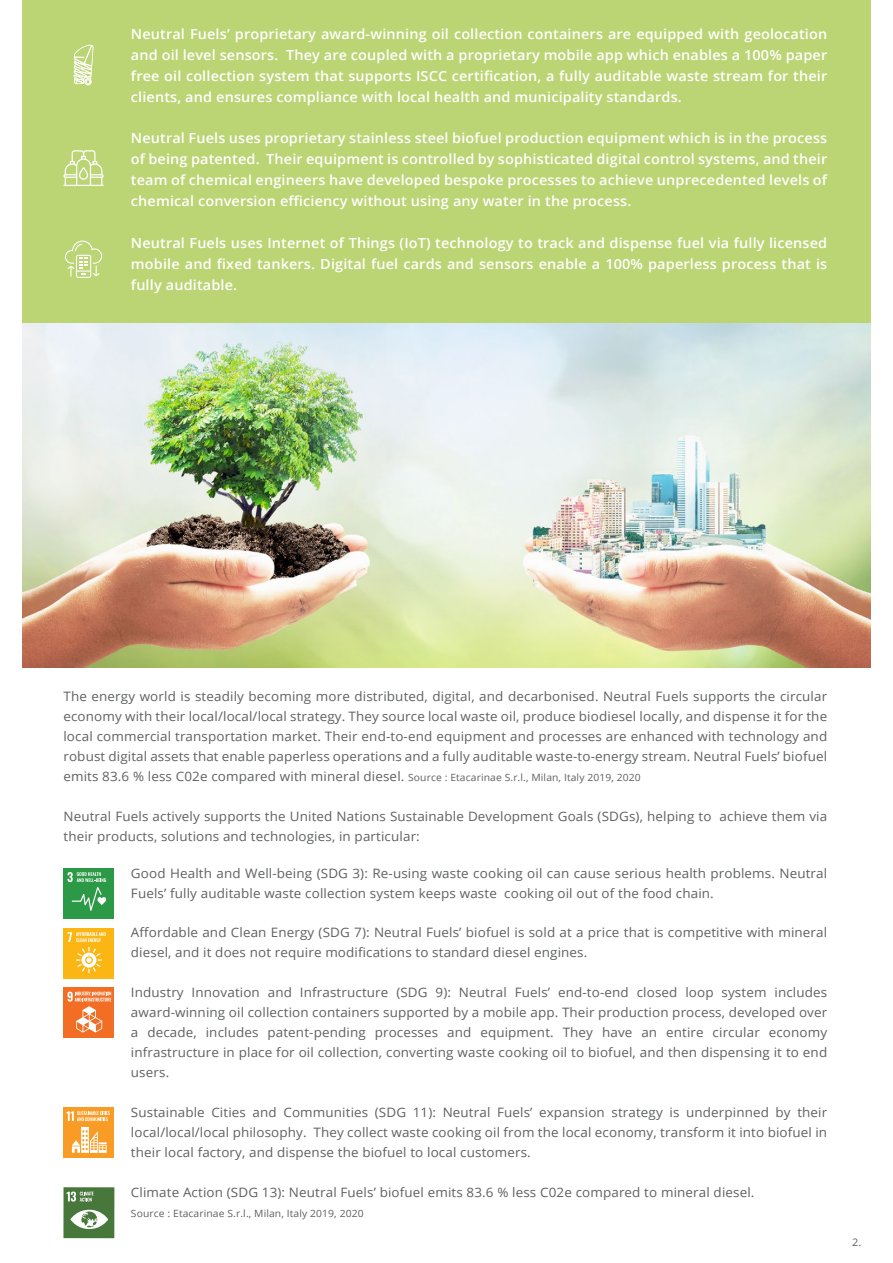
<style>
.page{position:relative;width:893px;height:1263px;background:#fff}
.page>*{position:absolute;margin:0;border:0;box-sizing:border-box;transform-origin:0 0}
.t1{font:600 13.95px/21px "Open Sans";letter-spacing:.01em;color:#fff;text-align:justify;scale:1.04 1}
.t2{font:12.9px/20px "Open Sans";letter-spacing:.01em;color:#5f6161;text-align:justify;scale:1.04 1}
.t3{font:10.5px "Open Sans";color:#5f6161;scale:1.04 1}
.t4{font:10.05px "Open Sans";letter-spacing:.01em;color:#5f6161;scale:1.04 1}
.s1{font-size:10.05px}
</style>
<div class="page">
<img style="left:22px;top:322px;width:849px;height:345px">
<div style="left:22px;top:0;width:849px;height:322px;background:#bbd474"></div>
<svg style="left:65px;top:241px;width:37px;height:37px"></svg>
<svg style="left:74px;top:45px;width:19px;height:40px"></svg>
<svg style="left:63px;top:150px;width:41px;height:36px"></svg>
<div style="left:63px;top:987px;width:51px;height:51px;background:#f26e24"></div>
<svg style="left:67px;top:992px;width:44px;height:40px"></svg>
<div style="left:63px;top:928px;width:51px;height:51px;background:#fcb614"></div>
<svg style="left:68px;top:932px;width:38px;height:41px"></svg>
<div style="left:63px;top:1107px;width:51px;height:51px;background:#f89c25"></div>
<svg style="left:66px;top:1111px;width:44px;height:10px"></svg>
<svg style="left:72px;top:1127px;width:35px;height:26px"></svg>
<div style="left:63px;top:868px;width:51px;height:51px;background:#2c9947"></div>
<svg style="left:67px;top:872px;width:39px;height:39px"></svg>
<div style="left:63px;top:1187px;width:51px;height:51px;background:#48773c"></div>
<svg style="left:67px;top:1191px;width:27px;height:10px"></svg>
<svg style="left:70px;top:1210px;width:38px;height:19px"></svg>
<p class="t1" style="left:131px;top:23px;width:671px">Neutral Fuels’ proprietary award-winning oil collection containers are equipped with geolocation and oil level sensors. They are coupled with a proprietary mobile app which enables a 100% paper free oil collection system that supports ISCC certification, a fully auditable waste stream for their clients, and ensures compliance with local health and municipality standards.</p>
<p class="t1" style="left:131px;top:128px;width:671px">Neutral Fuels uses proprietary stainless steel biofuel production equipment which is in the process of being patented. Their equipment is controlled by sophisticated digital control systems, and their team of chemical engineers have developed bespoke processes to achieve unprecedented levels of chemical conversion efficiency without using any water in the process.</p>
<p class="t1" style="left:131px;top:232px;width:671px">Neutral Fuels uses Internet of Things (IoT) technology to track and dispense fuel via fully licensed mobile and fixed tankers. Digital fuel cards and sensors enable a 100% paperless process that is fully auditable.</p>
<p class="t2" style="left:63px;top:686px;width:736px">The energy world is steadily becoming more distributed, digital, and decarbonised. Neutral Fuels supports the circular economy with their local/local/local strategy. They source local waste oil, produce biodiesel locally, and dispense it for the local commercial transportation market. Their end-to-end equipment and processes are enhanced with technology and robust digital assets that enable paperless operations and a fully auditable waste-to-energy stream. Neutral Fuels’ biofuel emits 83.6 % less C02e compared with mineral diesel. <span class="s1">Source : Etacarinae S.r.l., Milan, Italy 2019, 2020</span></p>
<p class="t2" style="left:63px;top:806px;width:736px">Neutral Fuels actively supports the United Nations Sustainable Development Goals (SDGs), helping to achieve them via their products, solutions and technologies, in particular:</p>
<p class="t2" style="left:131px;top:863px;width:671px">Good Health and Well-being (SDG 3): Re-using waste cooking oil can cause serious health problems. Neutral<br>Fuels’ fully auditable waste collection system keeps waste cooking oil out of the food chain.</p>
<p class="t2" style="left:131px;top:922px;width:671px">Affordable and Clean Energy (SDG 7): Neutral Fuels’ biofuel is sold at a price that is competitive with mineral diesel, and it does not require modifications to standard diesel engines.</p>
<p class="t2" style="left:131px;top:982px;width:671px">Industry Innovation and Infrastructure (SDG 9): Neutral Fuels’ end-to-end closed loop system includes award-winning oil collection containers supported by a mobile app. Their production process, developed over a decade, includes patent-pending processes and equipment. They have an entire circular economy infrastructure in place for oil collection, converting waste cooking oil to biofuel, and then dispensing it to end users.</p>
<p class="t2" style="left:131px;top:1102px;width:671px">Sustainable Cities and Communities (SDG 11): Neutral Fuels’ expansion strategy is underpinned by their local/local/local philosophy. They collect waste cooking oil from the local economy, transform it into biofuel in their local factory, and dispense the biofuel to local customers.</p>
<p class="t2" style="left:131px;top:1182px;width:601px">Climate Action (SDG 13): Neutral Fuels’ biofuel emits 83.6 % less C02e compared to mineral diesel.</p>
<p class="t4" style="left:131px;top:1206px;width:225px">Source : Etacarinae S.r.l., Milan, Italy 2019, 2020</p>
<p class="t3" style="left:852px;top:1235px;width:10px">2.</p>
</div>
